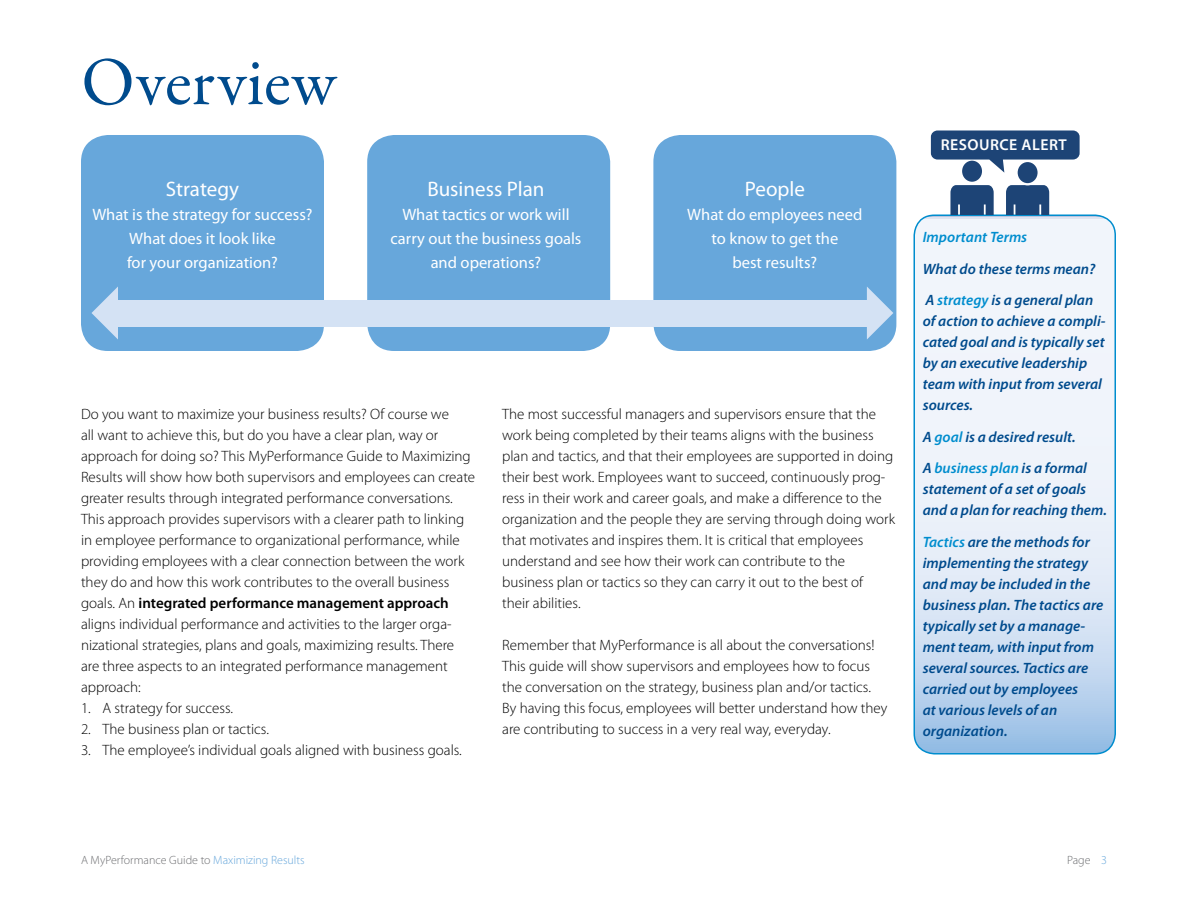
<style>
.page{position:relative;width:1188px;height:918px;background:#fff}
.page>*{position:absolute;margin:0;border:0;box-sizing:border-box;transform-origin:0 0}
.t1{font:69px "Garamond Premr Pro";color:#004b8d}
.t2{font:21px "Myriad Pro";color:#fff}
.t3{font:16.5px/24px "Myriad Pro";color:#fff;text-align:center}
.t4{font:600 15.75px "Myriad Pro";letter-spacing:.03em;color:#fff}
.t5{font:300 15px/21px "Myriad Pro";color:#000}
.t6{font:italic 600 15px/21px "Myriad Pro";color:#004b8d}
.t7{font:italic 600 15px "Myriad Pro";color:#008dce}
.t8{font:300 12px "Myriad Pro";color:#6d6e71}
.s1{font-weight:600}
.s2{color:#008dce}
.s3{color:#67a7db}
</style>
<div class="page">
<div style="left:81px;top:135px;width:243px;height:216px;background:#67a7db;border-radius:27px"></div>
<div style="left:367px;top:135px;width:243px;height:216px;background:#67a7db;border-radius:27px"></div>
<div style="left:653px;top:135px;width:243px;height:216px;background:#67a7db;border-radius:27px"></div>
<div style="left:118px;top:300px;width:756px;height:26px;background:#d4e2f4"></div>
<svg style="left:91px;top:286px;width:27px;height:54px"></svg>
<svg style="left:867px;top:287px;width:26px;height:53px"></svg>
<svg style="left:914px;top:215px;width:201px;height:539px"></svg>
<div style="left:914px;top:214px;width:202px;height:540px;border:2px solid #008dce;border-radius:20px"></div>
<svg style="left:950px;top:185px;width:44px;height:29px"></svg>
<svg style="left:961px;top:160px;width:22px;height:23px"></svg>
<div style="left:960px;top:158px;width:24px;height:26px;border:2px solid #fff;border-radius:50%"></div>
<svg style="left:1006px;top:185px;width:43px;height:29px"></svg>
<div style="left:1017px;top:161px;width:22px;height:23px;background:#1d4476;border-radius:50%"></div>
<div style="left:1016px;top:160px;width:24px;height:25px;border:2px solid #fff;border-radius:50%"></div>
<svg style="left:931px;top:131px;width:149px;height:42px"></svg>
<h1 class="t1" style="left:81px;top:41px;width:257px">Overview</h1>
<h2 class="t2" style="left:166px;top:176px;width:75px">Strategy</h2>
<p class="t3" style="left:92px;top:202px;width:222px">What is the strategy for success?<br>What does it look like<br>for your organization?</p>
<h2 class="t2" style="left:427px;top:176px;width:119px">Business Plan</h2>
<p class="t3" style="left:391px;top:202px;width:192px">What tactics or work will carry out the business goals and operations?</p>
<h2 class="t2" style="left:745px;top:176px;width:62px">People</h2>
<p class="t3" style="left:687px;top:202px;width:177px">What do employees need to know to get the<br>best results?</p>
<p class="t5" style="left:81px;top:404px;width:396px">Do you want to maximize your business results? Of course we<br>all want to achieve this, but do you have a clear plan, way or approach for doing so? This MyPerformance Guide to Maximizing Results will show how both supervisors and employees can create greater results through integrated performance conversations.<br>This approach provides supervisors with a clearer path to linking in employee performance to organizational performance, while providing employees with a clear connection between the work they do and how this work contributes to the overall business goals. An <span class="s1">integrated performance management approach </span>aligns individual performance and activities to the larger orga&shy;nizational strategies, plans and goals, maximizing results. There are three aspects to an integrated performance management approach:</p>
<p class="t5" style="left:81px;top:698px;width:154px">1. A strategy for success.</p>
<p class="t5" style="left:81px;top:719px;width:189px">2. The business plan or tactics.</p>
<p class="t5" style="left:81px;top:740px;width:382px">3. The employee’s individual goals aligned with business goals.</p>
<p class="t5" style="left:502px;top:404px;width:394px">The most successful managers and supervisors ensure that the work being completed by their teams aligns with the business plan and tactics, and that their employees are supported in doing their best work. Employees want to succeed, continuously prog&shy;ress in their work and career goals, and make a difference to the organization and the people they are serving through doing work that motivates and inspires them. It is critical that employees understand and see how their work can contribute to the business plan or tactics so they can carry it out to the best of<br>their abilities.</p>
<p class="t5" style="left:502px;top:635px;width:387px">Remember that MyPerformance is all about the conversations!<br>This guide will show supervisors and employees how to focus the conversation on the strategy, business plan and/or tactics.<br>By having this focus, employees will better understand how they are contributing to success in a very real way, everyday.</p>
<p class="t4" style="left:941px;top:134px;width:128px">RESOURCE ALERT</p>
<p class="t7" style="left:923px;top:228px;width:106px">Important Terms</p>
<p class="t6" style="left:923px;top:253px;width:174px;line-height:31.5px">What do these terms mean?<br>A <span class="s2">strategy</span> is a general plan</p>
<p class="t6" style="left:923px;top:310px;width:184px">of action to achieve a compli&shy;cated goal and is typically set by an executive leadership team with input from several sources.</p>
<p class="t6" style="left:923px;top:421px;width:166px;line-height:31.5px">A <span class="s2">goal</span> is a desired result.<br>A <span class="s2">business plan</span> is a formal</p>
<p class="t6" style="left:923px;top:478px;width:186px">statement of a set of goals and a plan for reaching them.</p>
<p class="t6" style="left:923px;top:531px;width:182px"><span class="s2">Tactics</span> are the methods for implementing the strategy and may be included in the business plan. The tactics are typically set by a manage&shy;ment team, with input from several sources. Tactics are carried out by employees<br>at various levels of an organization.</p>
<p class="t8" style="left:81px;top:853px;width:225px">A MyPerformance Guide to <span class="s3">Maximizing Results</span></p>
<p class="t8" style="left:1067px;top:853px;width:41px">Page <span class="s3">3</span></p>
</div>
